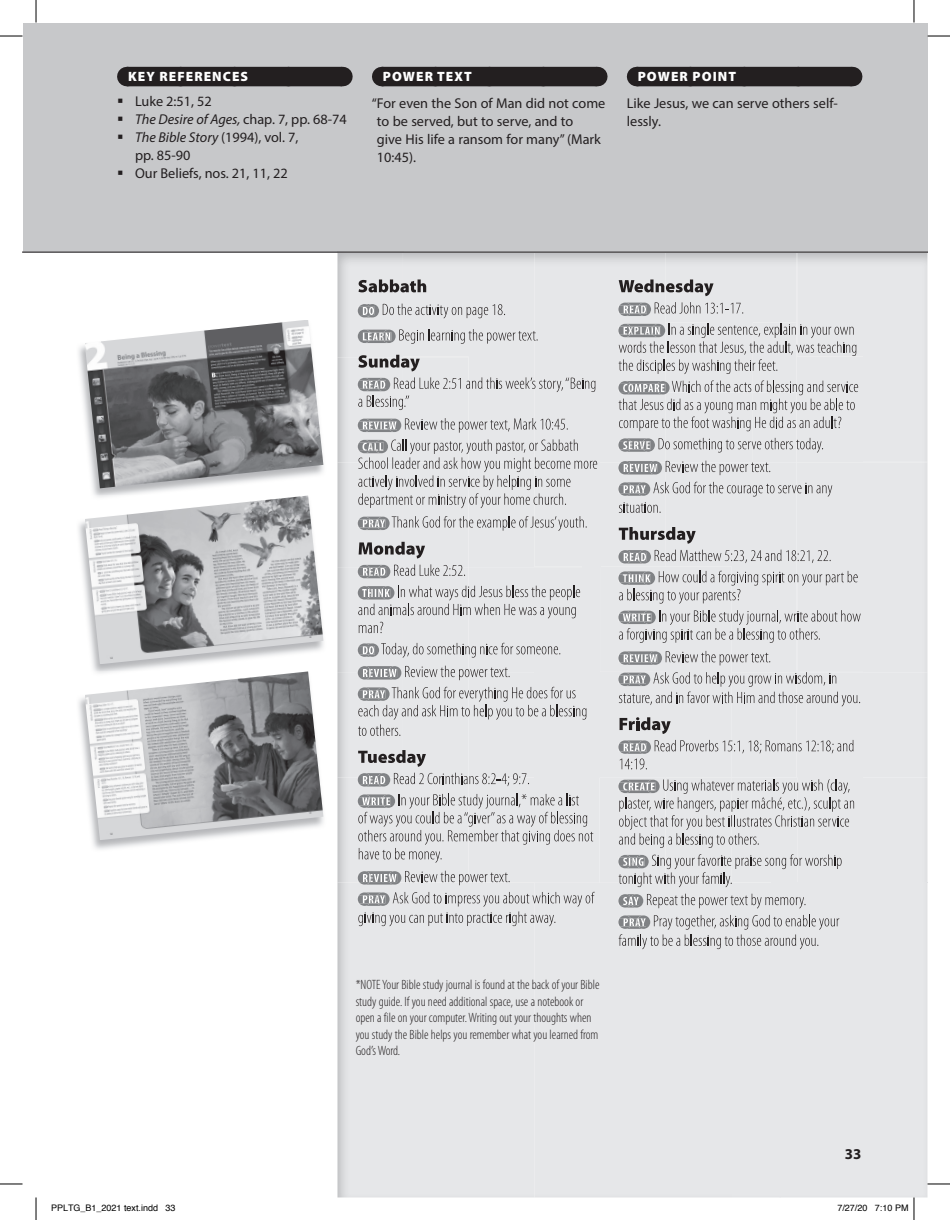
<style>
.page{position:relative;width:950px;height:1220px;background:#fff}
.page>*{position:absolute;margin:0;border:0;box-sizing:border-box;transform-origin:0 0}
.t1{font:700 15px "Myriad Pro";color:#231f20}
.t2{font:14.25px/18px "Myriad Pro";color:#231f20}
.t3{font:italic 14.25px "Myriad Pro";color:#231f20}
.t4{font:300 condensed 13.5px/16.5px "Myriad Pro";color:#231f20}
.t5{font:900 13.5px "Myriad Pro";letter-spacing:.08em;color:#fff}
.t6{font:9px "Helvetica";color:#000}
.s1{font-style:normal}
.s2{font-style:italic}
</style>
<div class="page">
<div style="left:22px;top:23px;width:905px;height:229px;background:#c7c8ca"></div>
<img style="left:797px;top:252px;width:1px;height:93px">
<img style="left:797px;top:777px;width:9px;height:2px">
<div style="left:675px;top:283px;width:80px;height:40px;background:#e6e7e9"></div>
<div style="left:650px;top:330px;width:277px;height:447px;background:#e6e7e9"></div>
<img style="left:731px;top:725px;width:39px;height:52px">
<img style="left:337px;top:253px;width:66px;height:104px">
<img style="left:337px;top:357px;width:62px;height:89px">
<div style="left:358px;top:287px;width:110px;height:131px;background:#e6e7e9"></div>
<div style="left:779px;top:883px;width:148px;height:314px;background:#e6e7e9"></div>
<img style="left:377px;top:292px;width:29px;height:85px">
<img style="left:446px;top:410px;width:50px;height:29px">
<img style="left:337px;top:446px;width:54px;height:208px">
<div style="left:500px;top:508px;width:52px;height:56px;background:#e6e7e9"></div>
<div style="left:551px;top:633px;width:49px;height:39px;background:#e6e7e9"></div>
<div style="left:600px;top:566px;width:131px;height:211px;background:#e6e7e9"></div>
<div style="left:337px;top:882px;width:197px;height:315px;background:#e6e7e9"></div>
<img style="left:358px;top:329px;width:5px;height:14px">
<img style="left:371px;top:418px;width:17px;height:3px">
<img style="left:371px;top:429px;width:17px;height:3px">
<img style="left:371px;top:882px;width:17px;height:2px">
<svg style="left:358px;top:279px;width:68px;height:13px"></svg>
<svg style="left:358px;top:303px;width:147px;height:15px;background:#c6c7c8"></svg>
<svg style="left:363px;top:329px;width:174px;height:15px;background:#c3c3c5"></svg>
<svg style="left:358px;top:355px;width:62px;height:16px"></svg>
<svg style="left:358px;top:377px;width:237px;height:33px;background:#d4d5d7"></svg>
<img style="left:371px;top:421px;width:17px;height:8px">
<svg style="left:358px;top:418px;width:13px;height:14px"></svg>
<svg style="left:388px;top:418px;width:180px;height:15px;background:#c9c9cb"></svg>
<svg style="left:358px;top:439px;width:242px;height:69px;background:#cecfd0"></svg>
<svg style="left:358px;top:516px;width:228px;height:15px;background:#c7c7c9"></svg>
<img style="left:358px;top:542px;width:14px;height:12px">
<svg style="left:374px;top:542px;width:51px;height:16px"></svg>
<svg style="left:358px;top:564px;width:242px;height:69px;background:#d5d6d8"></svg>
<svg style="left:358px;top:642px;width:202px;height:16px;background:#c9c9cb"></svg>
<img style="left:371px;top:669px;width:17px;height:8px">
<svg style="left:358px;top:666px;width:13px;height:13px"></svg>
<svg style="left:388px;top:665px;width:119px;height:15px"></svg>
<img style="left:417px;top:672px;width:92px;height:5px">
<svg style="left:358px;top:686px;width:228px;height:50px;background:#d2d3d5"></svg>
<svg style="left:358px;top:750px;width:171px;height:36px;background:#cbcbcd"></svg>
<svg style="left:358px;top:794px;width:235px;height:68px;background:#d0d1d3"></svg>
<img style="left:371px;top:874px;width:17px;height:8px">
<svg style="left:358px;top:871px;width:13px;height:14px"></svg>
<svg style="left:388px;top:870px;width:121px;height:15px;background:#c8c8ca"></svg>
<svg style="left:358px;top:891px;width:237px;height:35px;background:#ceced0"></svg>
<img style="left:630px;top:461px;width:18px;height:3px">
<img style="left:630px;top:472px;width:18px;height:2px">
<img style="left:630px;top:651px;width:18px;height:3px">
<img style="left:630px;top:662px;width:18px;height:3px">
<img style="left:657px;top:651px;width:5px;height:14px">
<img style="left:618px;top:280px;width:16px;height:12px">
<svg style="left:634px;top:279px;width:79px;height:17px"></svg>
<svg style="left:618px;top:302px;width:125px;height:14px;background:#c4c5c7"></svg>
<svg style="left:618px;top:323px;width:238px;height:51px;background:#cdced0"></svg>
<svg style="left:618px;top:380px;width:240px;height:51px;background:#cdcdcf"></svg>
<svg style="left:618px;top:438px;width:205px;height:15px;background:#c6c6c8"></svg>
<svg style="left:618px;top:461px;width:12px;height:13px"></svg>
<img style="left:632px;top:464px;width:16px;height:8px">
<img style="left:618px;top:464px;width:14px;height:8px">
<svg style="left:648px;top:460px;width:122px;height:15px;background:#c7c8c9"></svg>
<svg style="left:618px;top:482px;width:214px;height:31px;background:#d4d4d6"></svg>
<svg style="left:618px;top:527px;width:212px;height:37px;background:#cecfd0"></svg>
<svg style="left:618px;top:570px;width:239px;height:34px;background:#d1d1d3"></svg>
<svg style="left:618px;top:610px;width:242px;height:33px;background:#cbcbcd"></svg>
<svg style="left:618px;top:651px;width:12px;height:14px"></svg>
<img style="left:632px;top:654px;width:16px;height:8px">
<svg style="left:648px;top:651px;width:9px;height:15px"></svg>
<img style="left:618px;top:654px;width:14px;height:8px">
<svg style="left:665px;top:651px;width:105px;height:14px"></svg>
<svg style="left:618px;top:672px;width:242px;height:34px;background:#cdcecf"></svg>
<svg style="left:619px;top:717px;width:51px;height:17px"></svg>
<svg style="left:618px;top:740px;width:235px;height:29px;background:#d6d6d8"></svg>
<svg style="left:618px;top:779px;width:236px;height:69px;background:#cdcdcf"></svg>
<svg style="left:618px;top:854px;width:223px;height:33px;background:#cfcfd1"></svg>
<svg style="left:618px;top:893px;width:187px;height:15px;background:#c7c8c9"></svg>
<svg style="left:618px;top:915px;width:221px;height:34px;background:#ccccce"></svg>
<hr style="left:22px;top:252px;width:905px;height:1px;background:#231f20">
<div style="left:127px;top:67px;width:215px;height:19px;background:#231f20"></div>
<svg style="left:342px;top:67px;width:1px;height:19px"></svg>
<div style="left:381px;top:67px;width:215px;height:19px;background:#231f20"></div>
<svg style="left:596px;top:67px;width:1px;height:19px"></svg>
<div style="left:636px;top:67px;width:215px;height:19px;background:#231f20"></div>
<svg style="left:851px;top:67px;width:1px;height:19px"></svg>
<img style="left:78px;top:345px;width:246px;height:150px">
<img style="left:85px;top:320px;width:238px;height:168px">
<img style="left:78px;top:521px;width:246px;height:150px">
<img style="left:85px;top:495px;width:238px;height:169px">
<img style="left:78px;top:697px;width:246px;height:153px">
<img style="left:85px;top:671px;width:238px;height:169px">
<svg style="left:0;top:36px;width:22px;height:1px"></svg>
<svg style="left:927px;top:36px;width:23px;height:1px"></svg>
<svg style="left:0;top:1183px;width:22px;height:1px"></svg>
<svg style="left:927px;top:1183px;width:23px;height:1px"></svg>
<svg style="left:36px;top:0;width:1px;height:22px"></svg>
<svg style="left:36px;top:1197px;width:1px;height:23px"></svg>
<svg style="left:913px;top:0;width:1px;height:22px"></svg>
<svg style="left:874px;top:1197px;width:40px;height:23px"></svg>
<p class="t5" style="left:128px;top:68px;width:122px">KEY REFERENCES</p>
<p class="t2" style="left:117px;top:92px;width:96px">▪ Luke 2:51, 52</p>
<p class="t3" style="left:117px;top:111px;width:231px">▪ The Desire of Ages, <span class="s1">chap. 7, pp. 68-74</span></p>
<p class="t2" style="left:135px;top:128px;width:165px;text-indent:-18px">▪ <span class="s2">The Bible Story</span> (1994), vol. 7, pp. 85-90</p>
<p class="t2" style="left:117px;top:164px;width:172px">▪ Our Beliefs, nos. 21, 11, 22</p>
<p class="t5" style="left:383px;top:68px;width:90px">POWER TEXT</p>
<p class="t2" style="left:377px;top:94px;width:230px;text-indent:-5px">“ For even the Son of Man did not come to be served, but to serve, and to<br>give His life a ransom for many” (Mark<br>10:45).</p>
<p class="t5" style="left:637px;top:68px;width:100px">POWER POINT</p>
<p class="t2" style="left:627px;top:94px;width:213px">Like Jesus, we can serve others self&shy;lessly.</p>
<p class="t4" style="left:356px;top:976px;width:245px">*NOTE Your Bible study journal is found at the back of your Bible study guide. If you need additional space, use a notebook or open a file on your computer. Writing out your thoughts when you study the Bible helps you remember what you learned from God’s Word.</p>
<p class="t1" style="left:844px;top:1144px;width:18px">33</p>
<p class="t6" style="left:51px;top:1200px;width:126px">PPLTG_B1_2021 text.indd 33</p>
<p class="t6" style="left:837px;top:1200px;width:73px">7/27/20 7:10 PM</p>
</div>
